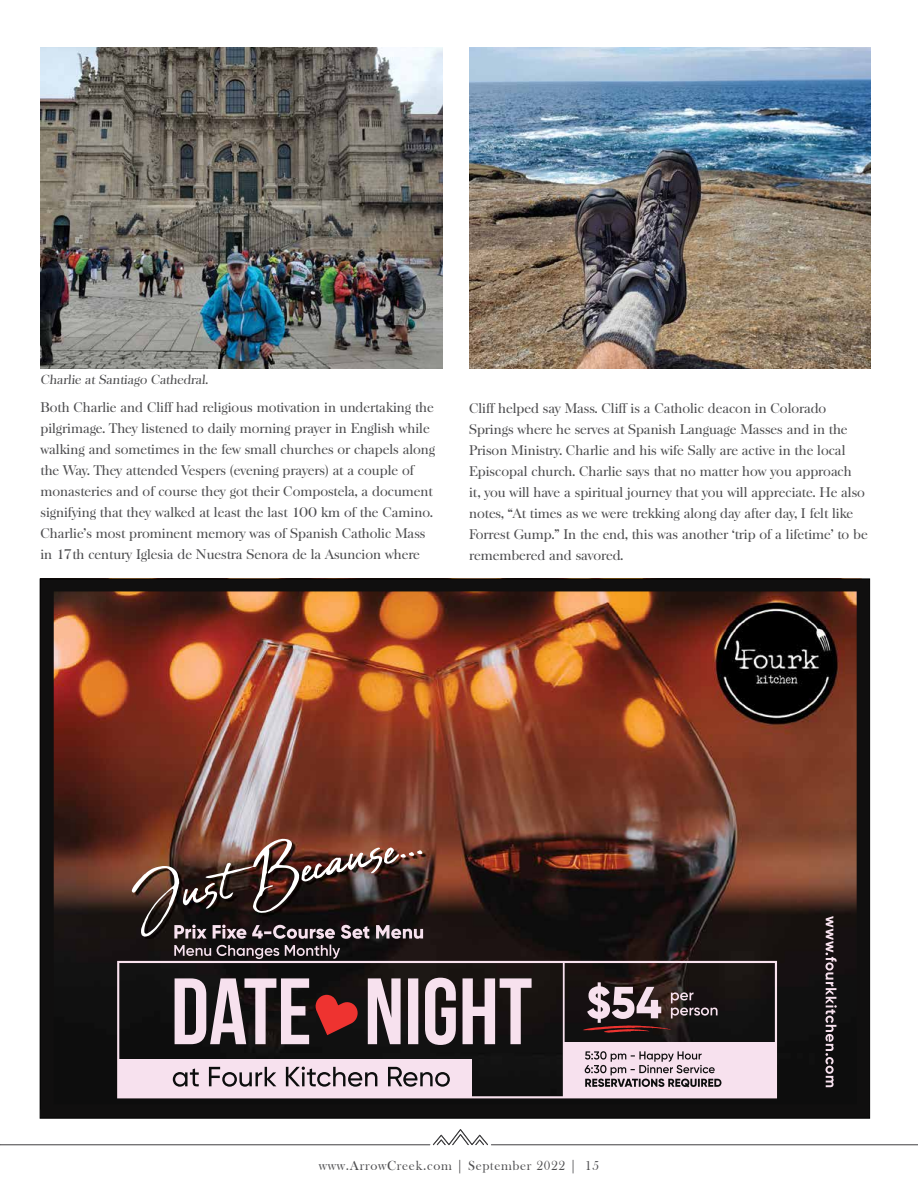
<style>
.page{position:relative;width:918px;height:1188px;background:#fff}
.page>*{position:absolute;margin:0;border:0;box-sizing:border-box;transform-origin:0 0}
.t1{font:13.5px/21px "Baskerville Serial";color:#4d4d4f}
.t2{font:13.5px "Bask Old Face";letter-spacing:.05em;color:#4d4d4f}
.t3{font:12.75px "Baskerville Serial";color:#4d4d4f}
</style>
<div class="page">
<svg style="left:433px;top:1129px;width:55px;height:16px"></svg>
<hr style="left:491px;top:1144px;width:427px;height:1px;background:#414042">
<hr style="left:0;top:1144px;width:430px;height:1px;background:#414042">
<img style="left:42px;top:581px;width:826px;height:536px">
<img style="left:117px;top:961px;width:660px;height:137px">
<img style="left:563px;top:962px;width:2px;height:135px">
<img style="left:314px;top:995px;width:45px;height:40px">
<img style="left:630px;top:1026px;width:38px;height:4px">
<img style="left:583px;top:1026px;width:47px;height:4px">
<img style="left:604px;top:1027px;width:59px;height:5px">
<img style="left:604px;top:1029px;width:24px;height:4px">
<svg style="left:632px;top:1031px;width:13px;height:1px"></svg>
<img style="left:40px;top:47px;width:402px;height:321px">
<img style="left:469px;top:47px;width:402px;height:321px">
<p class="t3" style="left:40px;top:372px;width:170px">Charlie at Santiago Cathedral.</p>
<p class="t1" style="left:40px;top:397px;width:396px">Both Charlie and Cliff had religious motivation in undertaking the pilgrimage. They listened to daily morning prayer in English while walking and sometimes in the few small churches or chapels along the Way. They attended Vespers (evening prayers) at a couple of monasteries and of course they got their Compostela, a document signifying that they walked at least the last 100 km of the Camino.<br>Charlie’s most prominent memory was of Spanish Catholic Mass in 17th century Iglesia de Nuestra Senora de la Asuncion where</p>
<p class="t1" style="left:469px;top:398px;width:400px">Cliff helped say Mass. Cliff is a Catholic deacon in Colorado Springs where he serves at Spanish Language Masses and in the Prison Ministry. Charlie and his wife Sally are active in the local Episcopal church. Charlie says that no matter how you approach<br>it, you will have a spiritual journey that you will appreciate. He also notes, “At times as we were trekking along day after day, I felt like Forrest Gump.” In the end, this was another ‘trip of a lifetime’ to be remembered and savored.</p>
<p class="t2" style="left:319px;top:1158px;width:282px">www.ArrowCreek.com | September 2022 | 15</p>
</div>
